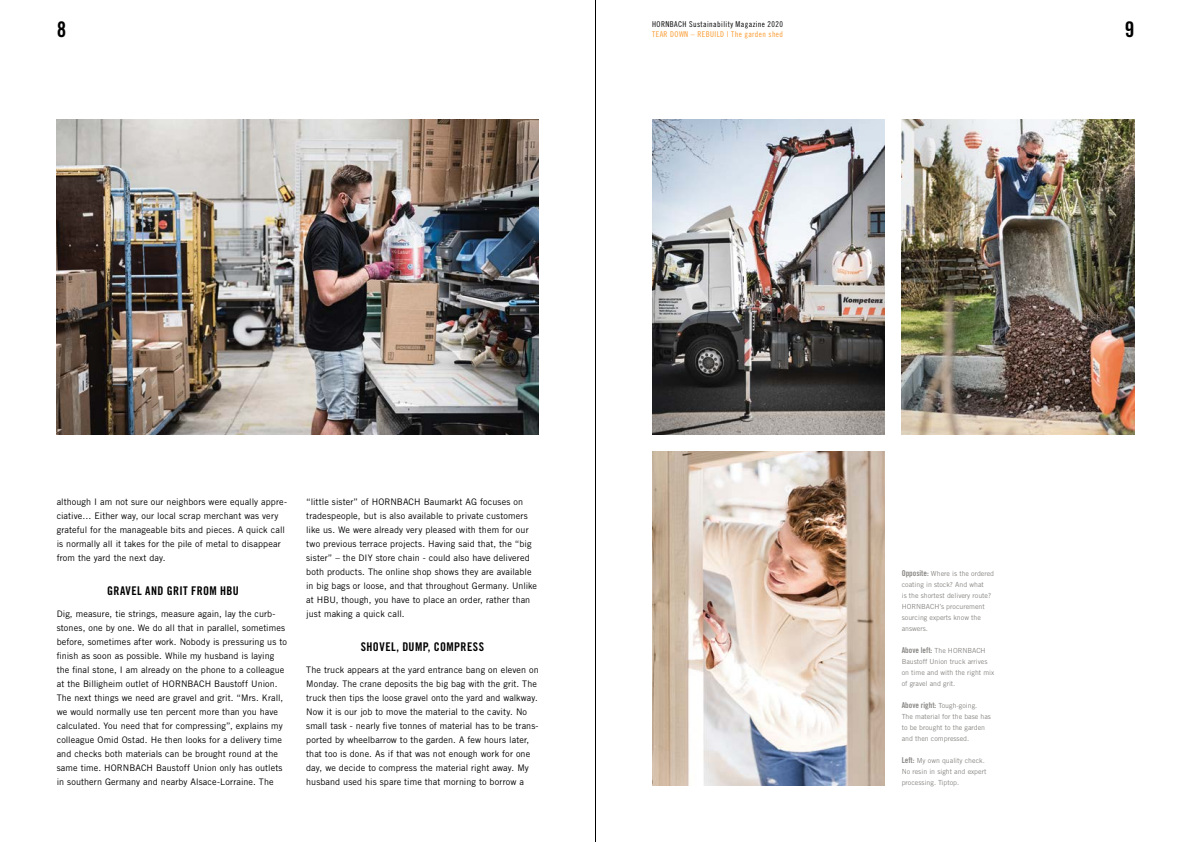
<style>
.page{position:relative;width:1191px;height:842px;background:#fff}
.page>*{position:absolute;margin:0;border:0;box-sizing:border-box;transform-origin:0 0}
.t1{font:21.5px "Trade Gothic LT Std Bd Cn 20";color:#000}
.t2{font:12px "Trade Gothic LT Std Bd Cn 20";letter-spacing:.03em;color:#000}
.t3{font:9px/14px "Trade Gothic LT Std";letter-spacing:.01em;color:#000}
.t4{font:8px "Trade Gothic LT Std Cn 18";letter-spacing:.05em;color:#000}
.t5{font:8px "Trade Gothic LT Std Cn 18";letter-spacing:.05em;color:#fb9a2d}
.t6{font:7px/11px "Trade Gothic LT Std";color:#898785}
.s1{font-family:"Trade Gothic LT Std Bd Cn 20";font-size:8px}
</style>
<div class="page">
<img style="left:57px;top:120px;width:481px;height:315px">
<img style="left:652px;top:120px;width:232px;height:315px">
<img style="left:652px;top:452px;width:232px;height:333px">
<img style="left:901px;top:120px;width:233px;height:315px">
<hr style="left:595px;top:0;width:1px;height:842px;background:#000">
<h1 class="t1" style="left:57px;top:16px;width:11px">8</h1>
<h1 class="t1" style="left:1124px;top:16px;width:11px">9</h1>
<p class="t4" style="left:652px;top:19px;width:132px">HORNBACH Sustainability Magazine 2020</p>
<p class="t5" style="left:652px;top:29px;width:132px">TEAR DOWN – REBUILD | The garden shed</p>
<p class="t3" style="left:57px;top:495px;width:232px">although I am not sure our neighbors were equally appre&shy;ciative… Either way, our local scrap merchant was very grateful for the manageable bits and pieces. A quick call is normally all it takes for the pile of metal to disappear from the yard the next day.</p>
<h2 class="t2" style="left:107px;top:583px;width:133px">GRAVEL AND GRIT FROM HBU</h2>
<p class="t3" style="left:57px;top:607px;width:232px">Dig, measure, tie strings, measure again, lay the curb&shy;stones, one by one. We do all that in parallel, sometimes before, sometimes after work. Nobody is pressuring us to finish as soon as possible. While my husband is laying the final stone, I am already on the phone to a colleague at the Billigheim outlet of HORNBACH Baustoff Union.<br>The next things we need are gravel and grit. “Mrs. Krall, we would normally use ten percent more than you have calculated. You need that for compressing”, explains my colleague Omid Ostad. He then looks for a delivery time and checks both materials can be brought round at the same time. HORNBACH Baustoff Union only has outlets in southern Germany and nearby Alsace-Lorraine. The</p>
<p class="t3" style="left:306px;top:495px;width:232px">“little sister” of HORNBACH Baumarkt AG focuses on tradespeople, but is also available to private customers like us. We were already very pleased with them for our two previous terrace projects. Having said that, the “big sister” – the DIY store chain - could also have delivered both products. The online shop shows they are available in big bags or loose, and that throughout Germany. Unlike at HBU, though, you have to place an order, rather than just making a quick call.</p>
<h2 class="t2" style="left:361px;top:639px;width:125px">SHOVEL, DUMP, COMPRESS</h2>
<p class="t3" style="left:306px;top:663px;width:234px">The truck appears at the yard entrance bang on eleven on Monday. The crane deposits the big bag with the grit. The truck then tips the loose gravel onto the yard and walkway.<br>Now it is our job to move the material to the cavity. No small task - nearly five tonnes of material has to be trans&shy;ported by wheelbarrow to the garden. A few hours later, that too is done. As if that was not enough work for one day, we decide to compress the material right away. My husband used his spare time that morning to borrow a</p>
<p class="t6" style="left:901px;top:568px;width:94px"><span class="s1">Opposite:</span> Where is the ordered coating in stock? And what<br>is the shortest delivery route?<br>HORNBACH’s procurement sourcing experts know the answers.</p>
<p class="t6" style="left:901px;top:645px;width:94px"><span class="s1">Above left:</span> The HORNBACH<br>Baustoff Union truck arrives on time and with the right mix of gravel and grit.</p>
<p class="t6" style="left:901px;top:700px;width:91px"><span class="s1">Above right:</span> Tough-going.<br>The material for the base has to be brought to the garden and then compressed.</p>
<p class="t6" style="left:901px;top:755px;width:86px"><span class="s1">Left:</span> My own quality check.<br>No resin in sight and expert processing. Tiptop.</p>
</div>
